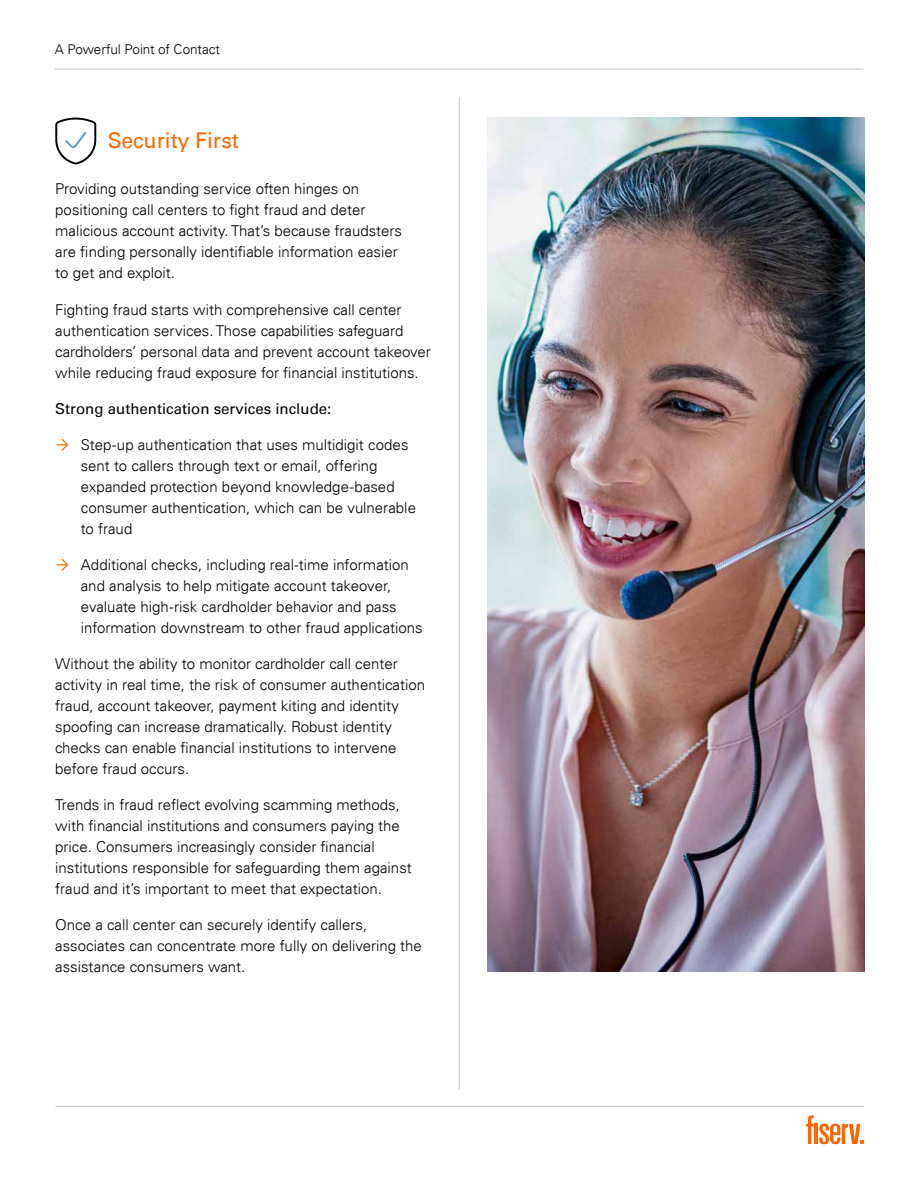
<style>
.page{position:relative;width:919px;height:1187px;background:#fff}
.page>*{position:absolute;margin:0;border:0;box-sizing:border-box;transform-origin:0 0}
.t1{font:21.75px "Univers For Fiserv 55";color:#f60}
.Body_Copy__no_Keylin{font:300 15px/21px "Univers For Fiserv 45";color:#000}
.Body_Copy__no_Keylin-2{font:15px "Univers For Fiserv 55";color:#000}
.t2{font:300 13.5px "Univers For Fiserv 45";letter-spacing:-.005em;color:#000}
</style>
<div class="page">
<hr style="left:459px;top:97px;width:1px;height:992px;background:#c2c2c2">
<hr style="left:55px;top:69px;width:808px;height:1px;background:#c2c2c2">
<svg style="left:55px;top:117px;width:42px;height:48px"></svg>
<img style="left:487px;top:118px;width:377px;height:853px">
<svg style="left:819px;top:1123px;width:44px;height:21px"></svg>
<hr style="left:814px;top:1123px;width:3px;height:20px;background:#f60">
<svg style="left:806px;top:1115px;width:7px;height:28px"></svg>
<hr style="left:55px;top:1105px;width:808px;height:1px;background:#c2c2c2">
<p class="t2" style="left:55px;top:41px;width:167px">A Powerful Point of Contact</p>
<p class="t1" style="left:108px;top:127px;width:132px">Security First</p>
<p class="Body_Copy__no_Keylin" style="left:55px;top:179px;width:348px">Providing outstanding service often hinges on positioning call centers to fight fraud and deter malicious account activity. That’s because fraudsters are finding personally identifiable information easier to get and exploit.</p>
<p class="Body_Copy__no_Keylin" style="left:55px;top:299px;width:377px">Fighting fraud starts with comprehensive call center authentication services. Those capabilities safeguard cardholders’ personal data and prevent account takeover while reducing fraud exposure for financial institutions.</p>
<p class="Body_Copy__no_Keylin-2" style="left:55px;top:399px;width:277px">Strong authentication services include:</p>
<p class="Body_Copy__no_Keylin" style="left:81px;top:434px;width:336px">Step-up authentication that uses multidigit codes sent to callers through text or email, offering expanded protection beyond knowledge-based consumer authentication, which can be vulnerable to fraud</p>
<p class="Body_Copy__no_Keylin" style="left:81px;top:554px;width:343px">Additional checks, including real-time information and analysis to help mitigate account takeover, evaluate high-risk cardholder behavior and pass information downstream to other fraud applications</p>
<p class="Body_Copy__no_Keylin" style="left:55px;top:653px;width:371px">Without the ability to monitor cardholder call center activity in real time, the risk of consumer authentication fraud, account takeover, payment kiting and identity spoofing can increase dramatically. Robust identity checks can enable financial institutions to intervene before fraud occurs.</p>
<p class="Body_Copy__no_Keylin" style="left:55px;top:794px;width:358px">Trends in fraud reflect evolving scamming methods, with financial institutions and consumers paying the price. Consumers increasingly consider financial institutions responsible for safeguarding them against fraud and it’s important to meet that expectation.</p>
<p class="Body_Copy__no_Keylin" style="left:55px;top:914px;width:368px">Once a call center can securely identify callers, associates can concentrate more fully on delivering the assistance consumers want.</p>
</div>
